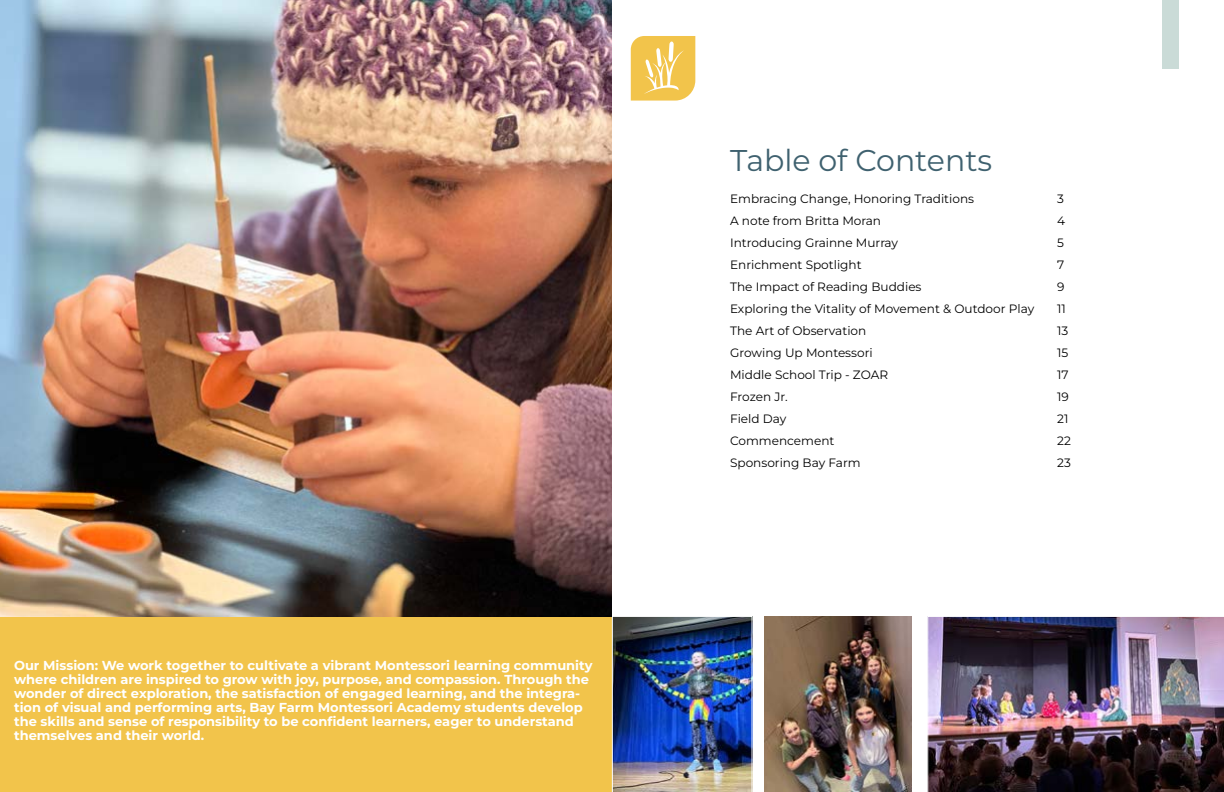
<style>
.page{position:relative;width:1224px;height:792px;background:#fff}
.page>*{position:absolute;margin:0;border:0;box-sizing:border-box;transform-origin:0 0}
.t1{font:30px "Montserrat";color:#3f616f}
.t2{font:700 13px/14px "Montserrat";color:#fff}
.t3{font:12.1px/22px "Montserrat";color:#000}
</style>
<div class="page">
<div style="left:1162px;top:0;width:16px;height:68px;background:#cadbd7"></div>
<svg style="left:631px;top:36px;width:64px;height:65px;background:#f3cc65"></svg>
<div style="left:0;top:616px;width:612px;height:176px;background:#f2c44b"></div>
<img style="left:612px;top:616px;width:140px;height:176px">
<img style="left:927px;top:616px;width:297px;height:176px">
<img style="left:0;top:0;width:612px;height:616px">
<img style="left:765px;top:616px;width:147px;height:176px">
<p class="t2" style="left:14px;top:658px;width:580px">Our Mission: We work together to cultivate a vibrant Montessori learning community where children are inspired to grow with joy, purpose, and compassion. Through the wonder of direct exploration, the satisfaction of engaged learning, and the integra&shy;tion of visual and performing arts, Bay Farm Montessori Academy students develop the skills and sense of responsibility to be confident learners, eager to understand themselves and their world.</p>
<h1 class="t1" style="left:730px;top:140px;width:264px">Table of Contents</h1>
<p class="t3" style="left:730px;top:187px;width:306px">Embracing Change, Honoring Traditions<br>A note from Britta Moran<br>Introducing Grainne Murray<br>Enrichment Spotlight<br>The Impact of Reading Buddies<br>Exploring the Vitality of Movement &amp; Outdoor Play<br>The Art of Observation<br>Growing Up Montessori<br>Middle School Trip - ZOAR<br>Frozen Jr.<br>Field Day<br>Commencement<br>Sponsoring Bay Farm</p>
<p class="t3" style="left:1057px;top:187px;width:15px">3<br>4<br>5<br>7<br>9<br>11<br>13<br>15<br>17<br>19<br>21<br>22<br>23</p>
</div>
